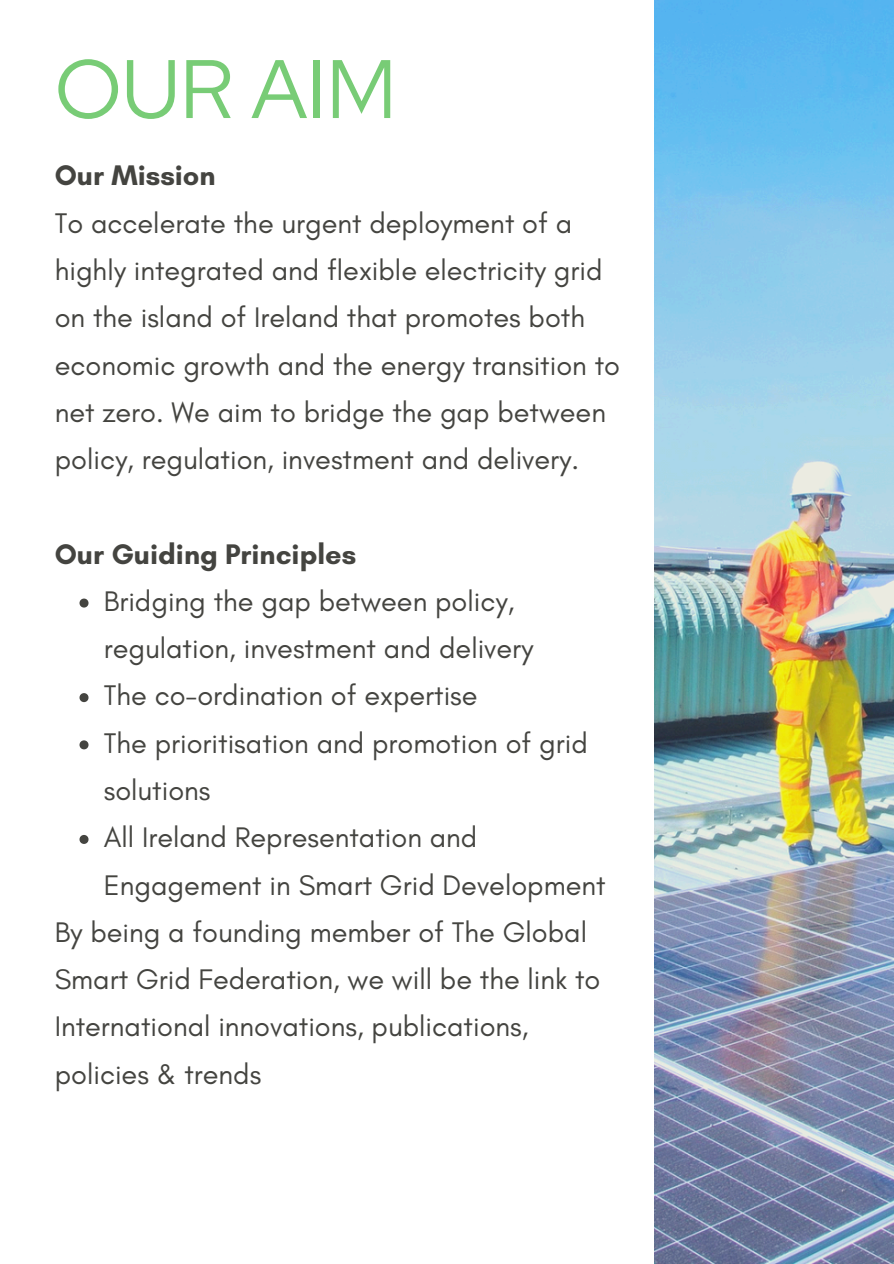
<style>
.page{position:relative;width:894px;height:1264px;background:#fff}
.page>*{position:absolute;margin:0;border:0;box-sizing:border-box;transform-origin:0 0}
.t1{font:82.65px "Red Hat Display";color:#78cc76}
.t2{font:28.8px/47.2px "Glacial Indifference";color:#444440}
.t3{font:700 28.8px "Glacial Indifference";color:#444440}
</style>
<div class="page">
<img style="left:654px;top:0;width:239px;height:1263px">
<svg style="left:79px;top:598px;width:9px;height:9px"></svg>
<svg style="left:79px;top:693px;width:9px;height:9px"></svg>
<svg style="left:79px;top:740px;width:9px;height:9px"></svg>
<svg style="left:79px;top:835px;width:9px;height:9px"></svg>
<h1 class="t1" style="left:55px;top:34px;width:343px">OUR AIM</h1>
<p class="t3" style="left:55px;top:158px;width:162px">Our Mission</p>
<p class="t2" style="left:55px;top:199px;width:566px">To accelerate the urgent deployment of a highly integrated and flexible electricity grid on the island of Ireland that promotes both economic growth and the energy transition to net zero. We aim to bridge the gap between policy, regulation, investment and delivery.</p>
<h2 class="t3" style="left:55px;top:536px;width:303px">Our Guiding Principles</h2>
<p class="t2" style="left:104px;top:577px;width:431px">Bridging the gap between policy, regulation, investment and delivery</p>
<p class="t2" style="left:104px;top:671px;width:375px">The co-ordination of expertise</p>
<p class="t2" style="left:104px;top:719px;width:485px">The prioritisation and promotion of grid solutions</p>
<p class="t2" style="left:104px;top:813px;width:503px">All Ireland Representation and<br>Engagement in Smart Grid Development</p>
<p class="t2" style="left:55px;top:908px;width:547px">By being a founding member of The Global Smart Grid Federation, we will be the link to International innovations, publications, policies &amp; trends</p>
</div>
